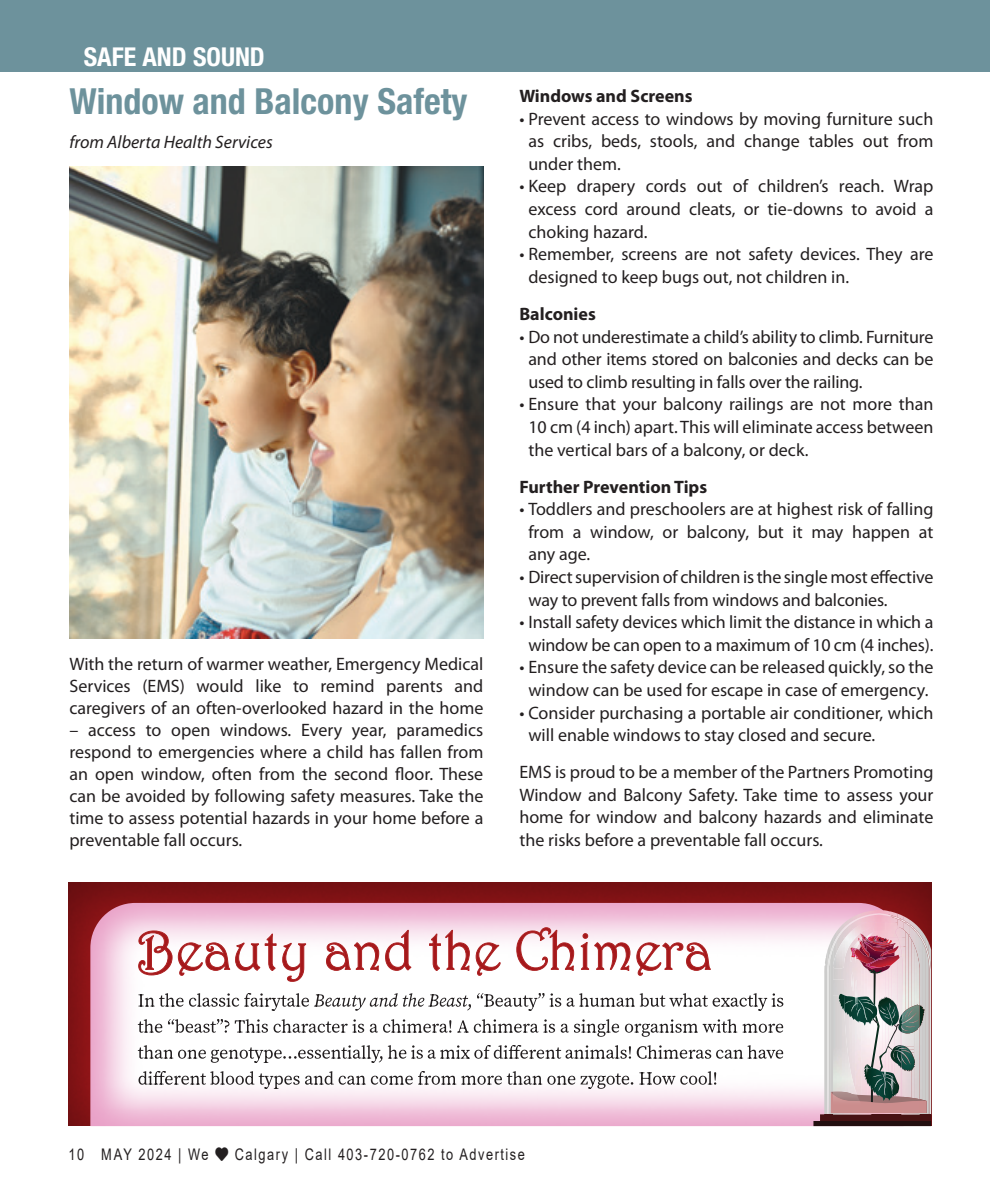
<style>
.page{position:relative;width:990px;height:1188px;background:#fff}
.page>*{position:absolute;margin:0;border:0;box-sizing:border-box;transform-origin:0 0}
.In_Around_title{font:700 condensed 36px "Helvetica Neue LT Std";color:#6d929c}
.t1{font:700 condensed 26px "Helvetica Neue LT Std";color:#fff}
.t2{font:18px/22.6px "Myriad Pro";color:#231f20;text-align:justify}
.t3{font:700 18px "Myriad Pro";color:#231f20}
.Body_text{font:italic 18px "Myriad Pro";color:#231f20}
.t4{font:16px "Arial";letter-spacing:.12em;color:#231f20;scale:.8 1}
</style>
<div class="page">
<div style="left:0;top:0;width:990px;height:72px;background:#6d929c"></div>
<img style="left:69px;top:166px;width:414px;height:472px">
<div style="left:67px;top:881px;width:868px;height:248px;background:#231f20;opacity:.5"></div>
<svg style="left:89px;top:903px;width:818px;height:226px"></svg>
<svg style="left:138px;top:926px;width:573px;height:56px"></svg>
<img style="left:861px;top:910px;width:37px;height:4px">
<img style="left:828px;top:941px;width:3px;height:174px">
<img style="left:928px;top:941px;width:3px;height:9px">
<img style="left:825px;top:949px;width:3px;height:166px">
<img style="left:928px;top:950px;width:4px;height:165px">
<img style="left:824px;top:966px;width:1px;height:149px">
<img style="left:870px;top:913px;width:25px;height:1px">
<img style="left:830px;top:944px;width:1px;height:15px">
<img style="left:827px;top:953px;width:3px;height:162px">
<div style="left:820px;top:1115px;width:111px;height:6px;background:#471213"></div>
<div style="left:814px;top:1121px;width:117px;height:5px;background:#230f0f"></div>
<img style="left:831px;top:914px;width:97px;height:201px">
<svg style="left:139px;top:1071px;width:577px;height:18px"></svg>
<svg style="left:138px;top:1045px;width:645px;height:18px"></svg>
<svg style="left:138px;top:1019px;width:645px;height:18px"></svg>
<svg style="left:138px;top:993px;width:645px;height:18px"></svg>
<p class="t1" style="left:84px;top:41px;width:183px">SAFE AND SOUND</p>
<p class="In_Around_title" style="left:69px;top:80px;width:400px">Window and Balcony Safety</p>
<p class="Body_text" style="left:69px;top:131px;width:205px">from Alberta Health Services</p>
<p class="t2" style="left:69px;top:653px;width:416px;line-height:22px">With the return of warmer weather, Emergency Medical Services (EMS) would like to remind parents and caregivers of an often-overlooked hazard in the home</p>
<p class="t2" style="left:69px;top:719px;width:416px;line-height:22px">– access to open windows. Every year, paramedics respond to emergencies where a child has fallen from an open window, often from the second floor. These can be avoided by following safety measures. Take the time to assess potential hazards in your home before a preventable fall occurs.</p>
<p class="t3" style="left:519px;top:84px;width:175px">Windows and Screens</p>
<p class="t2" style="left:528px;top:107px;width:407px;text-indent:-9px">• Prevent access to windows by moving furniture such as cribs, beds, stools, and change tables out from under them.</p>
<p class="t2" style="left:528px;top:175px;width:407px;text-indent:-9px">• Keep drapery cords out of children’s reach. Wrap excess cord around cleats, or tie-downs to avoid a choking hazard.</p>
<p class="t2" style="left:528px;top:243px;width:406px;text-indent:-9px">• Remember, screens are not safety devices. They are designed to keep bugs out, not children in.</p>
<p class="t3" style="left:519px;top:302px;width:78px">Balconies</p>
<p class="t2" style="left:528px;top:325px;width:406px;text-indent:-9px">• Do not underestimate a child’s ability to climb. Furniture and other items stored on balconies and decks can be used to climb resulting in falls over the railing.</p>
<p class="t2" style="left:528px;top:393px;width:407px;text-indent:-9px">• Ensure that your balcony railings are not more than 10 cm (4 inch) apart. This will eliminate access between the vertical bars of a balcony, or deck.</p>
<p class="t3" style="left:519px;top:475px;width:189px">Further Prevention Tips</p>
<p class="t2" style="left:528px;top:498px;width:407px;text-indent:-9px">• Toddlers and preschoolers are at highest risk of falling from a window, or balcony, but it may happen at any age.</p>
<p class="t2" style="left:528px;top:565px;width:406px;text-indent:-9px">• Direct supervision of children is the single most effective way to prevent falls from windows and balconies.</p>
<p class="t2" style="left:519px;top:611px;width:415px;text-align:center">• Install safety devices which limit the distance in which a window be can open to a maximum of 10 cm (4 inches).</p>
<p class="t2" style="left:519px;top:656px;width:415px;text-align:center">• Ensure the safety device can be released quickly, so the window can be used for escape in case of emergency.</p>
<p class="t2" style="left:528px;top:701px;width:406px;text-indent:-9px">• Consider purchasing a portable air conditioner, which will enable windows to stay closed and secure.</p>
<p class="t2" style="left:519px;top:761px;width:416px">EMS is proud to be a member of the Partners Promoting Window and Balcony Safety. Take time to assess your home for window and balcony hazards and eliminate the risks before a preventable fall occurs.</p>
<p class="t4" style="left:68px;top:1144px;width:572px">10 MAY 2024 | We ♥ Calgary | Call 403-720-0762 to Advertise</p>
</div>
